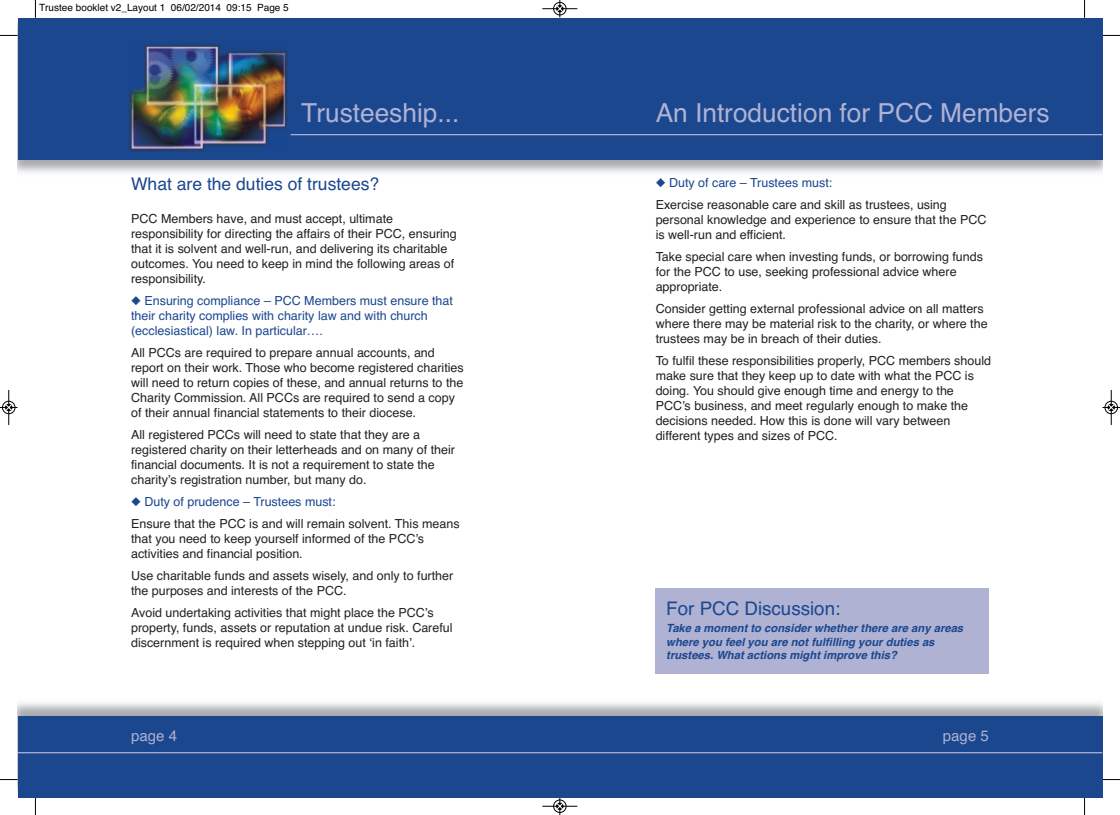
<style>
.page{position:relative;width:1120px;height:815px;background:#fff}
.page>*{position:absolute;margin:0;border:0;box-sizing:border-box;transform-origin:0 0}
.t1{font:26.25px "Helvetica";color:#afb2d3}
.t2{font:18.75px "Helvetica";color:#1b478f}
.t3{font:17.5px "Helvetica";color:#1b478f}
.t4{font:15px "Helvetica";color:#afb2d3}
.t5{font:12.5px/15px "Helvetica";color:#231f20}
.t6{font:12.5px/15px "Helvetica";color:#1b478f}
.t7{font:italic 700 11.25px/13.5px "Helvetica";color:#1b478f}
.t8{font:10px "Helvetica";color:#000}
.s1{color:#1b478f}
</style>
<div class="page">
<img style="left:18px;top:159px;width:1084px;height:14px">
<div style="left:18px;top:18px;width:1084px;height:141px;background:#1b478f"></div>
<img style="left:129px;top:44px;width:159px;height:108px">
<div style="left:18px;top:716px;width:1084px;height:81px;background:#1b478f"></div>
<hr style="left:18px;top:752px;width:1084px;height:1px;background:#afb2d3">
<div style="left:656px;top:589px;width:333px;height:85px;background:#afb2d3"></div>
<hr style="left:291px;top:134px;width:811px;height:1px;background:#afb2d3">
<svg style="left:35px;top:0;width:1px;height:18px"></svg>
<svg style="left:0;top:35px;width:18px;height:1px"></svg>
<svg style="left:1084px;top:0;width:1px;height:18px"></svg>
<svg style="left:1102px;top:35px;width:18px;height:1px"></svg>
<svg style="left:35px;top:797px;width:1px;height:18px"></svg>
<svg style="left:0;top:779px;width:18px;height:1px"></svg>
<svg style="left:1084px;top:797px;width:1px;height:18px"></svg>
<svg style="left:1102px;top:779px;width:18px;height:1px"></svg>
<hr style="left:542px;top:8px;width:35px;height:1px;background:#000">
<div style="left:553px;top:2px;width:13px;height:13px;border:1px solid #000;border-radius:50%"></div>
<svg style="left:557px;top:0;width:6px;height:17px"></svg>
<hr style="left:542px;top:806px;width:35px;height:1px;background:#000">
<div style="left:553px;top:800px;width:13px;height:13px;border:1px solid #000;border-radius:50%"></div>
<svg style="left:557px;top:797px;width:6px;height:18px"></svg>
<hr style="left:9px;top:390px;width:1px;height:35px;background:#000">
<div style="left:2px;top:401px;width:13px;height:13px;border:1px solid #000;border-radius:50%"></div>
<svg style="left:0;top:404px;width:18px;height:7px"></svg>
<div style="left:1104px;top:401px;width:14px;height:13px;border:1px solid #fff;border-radius:50%"></div>
<hr style="left:1111px;top:390px;width:1px;height:35px;background:#000">
<div style="left:1105px;top:401px;width:12px;height:13px;border:1px solid #000;border-radius:50%"></div>
<svg style="left:1102px;top:404px;width:18px;height:7px"></svg>
<p class="t8" style="left:39px;top:2px;width:251px">Trustee booklet v2_Layout 1 06/02/2014 09:15 Page 5</p>
<h1 class="t1" style="left:301px;top:98px;width:160px">Trusteeship...</h1>
<h1 class="t1" style="left:656px;top:98px;width:395px">An Introduction for PCC Members</h1>
<h3 class="t3" style="left:131px;top:174px;width:250px">What are the duties of trustees?</h3>
<p class="t5" style="left:131px;top:211px;width:327px">PCC Members have, and must accept, ultimate responsibility for directing the affairs of their PCC, ensuring that it is solvent and well-run, and delivering its charitable outcomes. You need to keep in mind the following areas of responsibility.</p>
<p class="t6" style="left:131px;top:293px;width:323px">◆ Ensuring compliance – PCC Members must ensure that their charity complies with charity law and with church (ecclesiastical) law. In particular….</p>
<p class="t5" style="left:131px;top:345px;width:334px">All PCCs are required to prepare annual accounts, and report on their work. Those who become registered charities will need to return copies of these, and annual returns to the Charity Commission. All PCCs are required to send a copy of their annual financial statements to their diocese.</p>
<p class="t5" style="left:131px;top:427px;width:325px">All registered PCCs will need to state that they are a registered charity on their letterheads and on many of their financial documents. It is not a requirement to state the charity’s registration number, but many do.</p>
<p class="t5" style="left:131px;top:491px;width:330px;line-height:22px"><span class="s1">◆ Duty of prudence – Trustees must:<br></span>Ensure that the PCC is and will remain solvent. This means</p>
<p class="t5" style="left:131px;top:531px;width:294px">that you need to keep yourself informed of the PCC’s activities and financial position.</p>
<p class="t5" style="left:131px;top:568px;width:324px">Use charitable funds and assets wisely, and only to further the purposes and interests of the PCC.</p>
<p class="t5" style="left:131px;top:605px;width:323px">Avoid undertaking activities that might place the PCC’s property, funds, assets or reputation at undue risk. Careful discernment is required when stepping out ‘in faith’.</p>
<p class="t5" style="left:656px;top:171px;width:293px;line-height:22px"><span class="s1">◆ Duty of care – Trustees must:<br></span>Exercise reasonable care and skill as trustees, using</p>
<p class="t5" style="left:656px;top:212px;width:332px">personal knowledge and experience to ensure that the PCC is well-run and efficient.</p>
<p class="t5" style="left:656px;top:249px;width:329px">Take special care when investing funds, or borrowing funds for the PCC to use, seeking professional advice where appropriate.</p>
<p class="t5" style="left:656px;top:301px;width:333px">Consider getting external professional advice on all matters where there may be material risk to the charity, or where the trustees may be in breach of their duties.</p>
<p class="t5" style="left:656px;top:353px;width:337px">To fulfil these responsibilities properly, PCC members should make sure that they keep up to date with what the PCC is doing. You should give enough time and energy to the PCC’s business, and meet regularly enough to make the decisions needed. How this is done will vary between different types and sizes of PCC.</p>
<h2 class="t2" style="left:666px;top:598px;width:175px">For PCC Discussion:</h2>
<p class="t7" style="left:666px;top:622px;width:298px">Take a moment to consider whether there are any areas where you feel you are not fulfilling your duties as trustees. What actions might improve this?</p>
<p class="t4" style="left:131px;top:727px;width:47px">page 4</p>
<p class="t4" style="left:943px;top:727px;width:47px">page 5</p>
</div>
